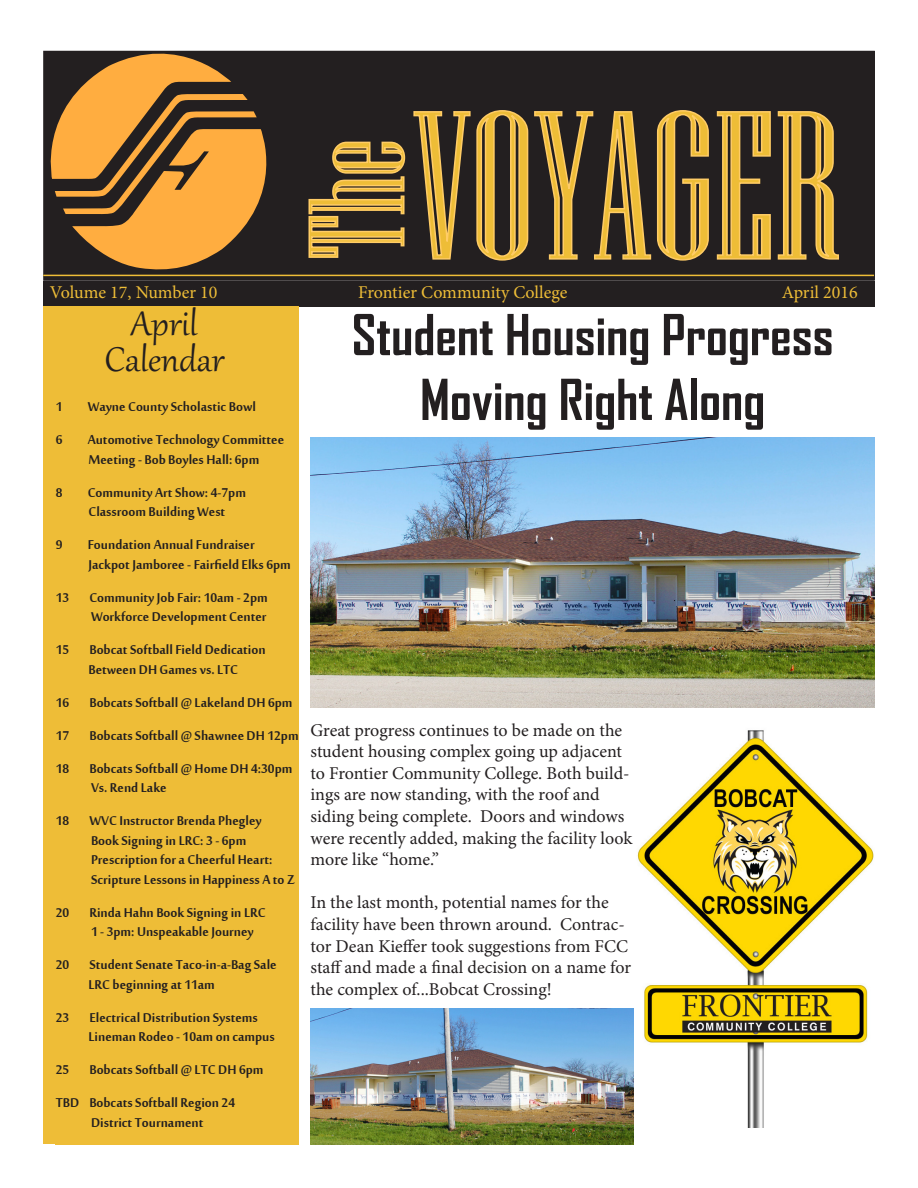
<style>
.page{position:relative;width:918px;height:1188px;background:#fff}
.page>*{position:absolute;margin:0;border:0;box-sizing:border-box;transform-origin:0 0}
.t1{font:210px "Niagara Engraved";color:#eebd37}
.t2{font:135px "Niagara Engraved";color:#eebd37}
.t3{font:700 54px "Agency FB";color:#231f20}
.t4{font:42px "Gabriola";color:#231f20}
.t5{font:19.5px "Mool Boran";color:#231f20}
.t6{font:18px/21.6px "Minion Pro";color:#231f20}
.t7{font:18px "Minion Pro";color:#eebd37}
</style>
<div class="page">
<div style="left:43px;top:376px;width:25px;height:768px;background:#eebd37"></div>
<div style="left:43px;top:281px;width:832px;height:25px;background:#231f20"></div>
<div style="left:43px;top:306px;width:256px;height:73px;background:#eebd37"></div>
<div style="left:56px;top:379px;width:243px;height:766px;background:#eebd37"></div>
<div style="left:44px;top:52px;width:830px;height:228px;background:#231f20"></div>
<div style="left:43px;top:51px;width:832px;height:230px;border:2px solid #231f20"></div>
<svg style="left:51px;top:54px;width:215px;height:215px"></svg>
<svg style="left:413px;top:110px;width:296px;height:151px"></svg>
<svg style="left:716px;top:111px;width:123px;height:149px"></svg>
<svg style="left:308px;top:141px;width:98px;height:117px"></svg>
<hr style="left:43px;top:275px;width:831px;height:1px;background:#eebd37">
<img style="left:310px;top:437px;width:564px;height:270px">
<img style="left:637px;top:730px;width:237px;height:397px">
<img style="left:310px;top:1008px;width:324px;height:136px">
<p class="t2" style="left:286px;top:259px;width:122px;rotate:-90deg">The</p>
<p class="t1" style="left:413px;top:75px;width:429px">VOYAGER</p>
<p class="t7" style="left:50px;top:281px;width:169px">Volume 17, Number 10</p>
<p class="t7" style="left:358px;top:281px;width:211px">Frontier Community College</p>
<p class="t7" style="left:782px;top:281px;width:77px">April 2016</p>
<p class="t4" style="left:131px;top:296px;width:68px">April</p>
<p class="t4" style="left:105px;top:332px;width:121px">Calendar</p>
<p class="t5" style="left:56px;top:393px;width:8px">1</p>
<p class="t5" style="left:88px;top:393px;width:170px">Wayne County Scholastic Bowl</p>
<p class="t5" style="left:56px;top:426px;width:8px">6</p>
<p class="t5" style="left:88px;top:426px;width:198px">Automotive Technology Committee</p>
<p class="t5" style="left:88px;top:446px;width:172px">Meeting - Bob Boyles Hall: 6pm</p>
<p class="t5" style="left:56px;top:479px;width:8px">8</p>
<p class="t5" style="left:88px;top:479px;width:160px">Community Art Show: 4-7pm</p>
<p class="t5" style="left:88px;top:498px;width:138px">Classroom Building West</p>
<p class="t5" style="left:56px;top:531px;width:8px">9</p>
<p class="t5" style="left:88px;top:531px;width:168px">Foundation Annual Fundraiser</p>
<p class="t5" style="left:88px;top:551px;width:204px">Jackpot Jamboree - Fairfield Elks 6pm</p>
<p class="t5" style="left:56px;top:584px;width:214px">13 Community Job Fair: 10am - 2pm</p>
<p class="t5" style="left:91px;top:603px;width:177px">Workforce Development Center</p>
<p class="t5" style="left:56px;top:636px;width:211px">15 Bobcat Softball Field Dedication</p>
<p class="t5" style="left:88px;top:656px;width:151px">Between DH Games vs. LTC</p>
<p class="t5" style="left:56px;top:689px;width:238px">16 Bobcats Softball @ Lakeland DH 6pm</p>
<p class="t5" style="left:56px;top:722px;width:244px">17 Bobcats Softball @ Shawnee DH 12pm</p>
<p class="t5" style="left:56px;top:755px;width:238px">18 Bobcats Softball @ Home DH 4:30pm</p>
<p class="t5" style="left:91px;top:774px;width:77px">Vs. Rend Lake</p>
<p class="t5" style="left:56px;top:807px;width:207px">18 WVC Instructor Brenda Phegley</p>
<p class="t5" style="left:91px;top:827px;width:157px">Book Signing in LRC: 3 - 6pm</p>
<p class="t5" style="left:91px;top:846px;width:183px">Prescription for a Cheerful Heart:</p>
<p class="t5" style="left:91px;top:866px;width:205px">Scripture Lessons in Happiness A to Z</p>
<p class="t5" style="left:56px;top:899px;width:211px">20 Rinda Hahn Book Signing in LRC</p>
<p class="t5" style="left:91px;top:918px;width:164px">1 - 3pm: Unspeakable Journey</p>
<p class="t5" style="left:56px;top:951px;width:222px">20 Student Senate Taco-in-a-Bag Sale</p>
<p class="t5" style="left:88px;top:971px;width:128px">LRC beginning at 11am</p>
<p class="t5" style="left:56px;top:1004px;width:204px">23 Electrical Distribution Systems</p>
<p class="t5" style="left:88px;top:1023px;width:188px">Lineman Rodeo - 10am on campus</p>
<p class="t5" style="left:56px;top:1056px;width:209px">25 Bobcats Softball @ LTC DH 6pm</p>
<p class="t5" style="left:56px;top:1089px;width:181px">TBD Bobcats Softball Region 24</p>
<p class="t5" style="left:91px;top:1109px;width:114px">District Tournament</p>
<p class="t3" style="left:352px;top:301px;width:483px">Student Housing Progress</p>
<p class="t3" style="left:420px;top:366px;width:347px">Moving Right Along</p>
<p class="t6" style="left:310px;top:719px;width:323px">Great progress continues to be made on the student housing complex going up adjacent to Frontier Community College. Both build&shy;ings are now standing, with the roof and siding being complete. Doors and windows were recently added, making the facility look more like “home.”</p>
<p class="t6" style="left:310px;top:892px;width:322px">In the last month, potential names for the facility have been thrown around. Contrac&shy;tor Dean Kieffer took suggestions from FCC staff and made a final decision on a name for the complex of...Bobcat Crossing!</p>
</div>
